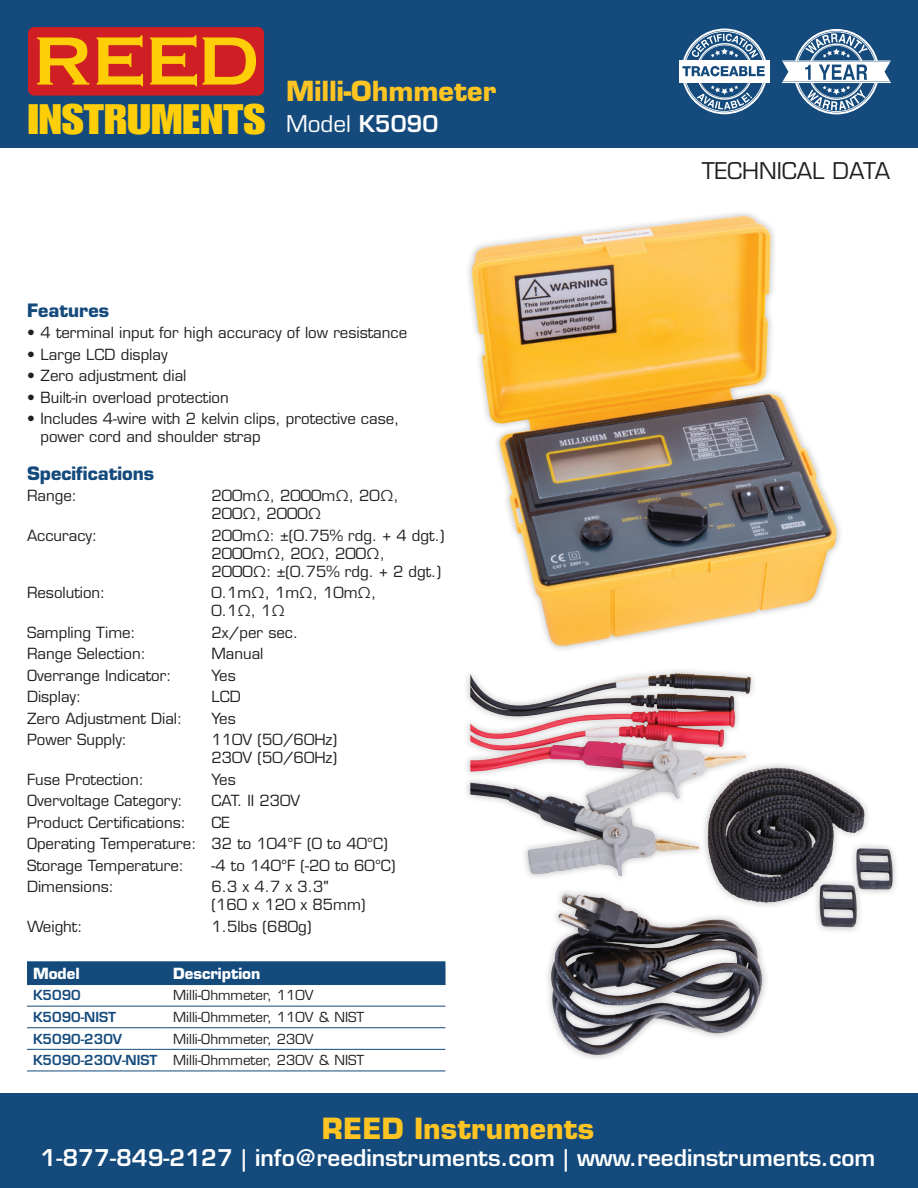
<style>
.page{position:relative;width:918px;height:1188px;background:#fff}
.page>*{position:absolute;margin:0;border:0;box-sizing:border-box;transform-origin:0 0}
.t1{font:41.7px "Impact LT Std";color:#fece08;scale:1.19 1}
.t2{font:700 28.5px "Eurostile LT Std";color:#fec422}
.t3{font:700 27px "Eurostile LT Std";color:#fec422}
.t4{font:600 22.5px "Eurostile LT Std";color:#fff}
.t5{font:22.5px "Eurostile LT Std";color:#231f20}
.t6{font:22.5px "Eurostile LT Std";color:#fff}
.t7{font:700 18px "Eurostile LT Std";color:#144a7c}
.t8{font:15px/18px "Eurostile LT Std";color:#231f20}
.t9{font:700 15px "Eurostile LT Std";color:#fff}
.t10{font:13.5px/21.6px "Eurostile LT Std";color:#231f20}
.t11{font:600 13.5px "Eurostile LT Std";color:#144a7c}
.s1{font-weight:600}
.s2{font-weight:600;color:#144a7c}
</style>
<div class="page">
<div style="left:0;top:0;width:918px;height:148px;background:#144a7c"></div>
<svg style="left:782px;top:29px;width:109px;height:85px"></svg>
<div style="left:28px;top:27px;width:236px;height:69px;background:#d01e25;border-radius:6px"></div>
<svg style="left:37px;top:37px;width:52px;height:48px"></svg>
<svg style="left:97px;top:35px;width:46px;height:51px"></svg>
<svg style="left:150px;top:35px;width:106px;height:51px"></svg>
<img style="left:472px;top:216px;width:365px;height:431px">
<div style="left:463px;top:666px;width:295px;height:217px;background:#231f20;opacity:.3"></div>
<img style="left:470px;top:673px;width:240px;height:44px">
<div style="left:701px;top:760px;width:199px;height:174px;background:#231f20;opacity:.3"></div>
<img style="left:708px;top:768px;width:71px;height:135px">
<div style="left:544px;top:887px;width:225px;height:175px;background:#231f20;opacity:.3"></div>
<img style="left:547px;top:893px;width:218px;height:164px">
<svg style="left:683px;top:83px;width:83px;height:31px"></svg>
<div style="left:679px;top:62px;width:91px;height:19px;background:#fff"></div>
<hr style="left:679px;top:60px;width:91px;height:1px;background:#fff">
<hr style="left:679px;top:82px;width:91px;height:1px;background:#fff">
<svg style="left:682px;top:29px;width:84px;height:47px"></svg>
<div style="left:27px;top:961px;width:419px;height:24px;background:#144a7c"></div>
<hr style="left:27px;top:984px;width:140px;height:1px;background:#144a7c">
<hr style="left:167px;top:984px;width:278px;height:1px;background:#144a7c">
<hr style="left:27px;top:1027px;width:140px;height:1px;background:#144a7c">
<hr style="left:167px;top:1027px;width:278px;height:1px;background:#144a7c">
<hr style="left:27px;top:1049px;width:140px;height:1px;background:#144a7c">
<hr style="left:167px;top:1049px;width:278px;height:1px;background:#144a7c">
<hr style="left:27px;top:1071px;width:140px;height:1px;background:#144a7c">
<hr style="left:167px;top:1071px;width:278px;height:1px;background:#144a7c">
<hr style="left:27px;top:1006px;width:140px;height:1px;background:#144a7c">
<hr style="left:167px;top:1006px;width:278px;height:1px;background:#144a7c">
<div style="left:0;top:1094px;width:918px;height:94px;background:#144a7c"></div>
<h3 class="t3" style="left:286px;top:75px;width:212px">Milli-Ohmmeter</h3>
<h1 class="t1" style="left:28px;top:95px;width:201px">INSTRUMENTS</h1>
<h3 class="t6" style="left:286px;top:110px;width:154px">Model <span class="s1">K5090</span></h3>
<p class="t7" style="left:27px;top:299px;width:84px">Features</p>
<p class="t8" style="left:27px;top:324px;width:382px">• 4 terminal input for high accuracy of low resistance</p>
<p class="t8" style="left:27px;top:346px;width:142px">• Large LCD display</p>
<p class="t8" style="left:27px;top:367px;width:161px">• Zero adjustment dial</p>
<p class="t8" style="left:27px;top:389px;width:203px">• Built-in overload protection</p>
<p class="t8" style="left:40px;top:410px;width:360px;text-indent:-14px">• Includes 4-wire with 2 kelvin clips, protective case, power cord and shoulder strap</p>
<p class="t7" style="left:27px;top:462px;width:129px">Specifications</p>
<p class="t8" style="left:27px;top:487px;width:52px">Range:</p>
<p class="t8" style="left:212px;top:487px;width:189px">200mΩ, 2000mΩ, 20Ω,<br>200Ω, 2000Ω</p>
<p class="t8" style="left:27px;top:526px;width:72px">Accuracy:</p>
<p class="t8" style="left:212px;top:526px;width:235px">200mΩ: ±(0.75% rdg. + 4 dgt.)<br>2000mΩ, 20Ω, 200Ω,<br>2000Ω: ±(0.75% rdg. + 2 dgt.)</p>
<p class="t8" style="left:27px;top:584px;width:80px">Resolution:</p>
<p class="t8" style="left:212px;top:584px;width:166px">0.1mΩ, 1mΩ, 10mΩ,<br>0.1Ω, 1Ω</p>
<p class="t8" style="left:27px;top:623px;width:110px">Sampling Time:</p>
<p class="t8" style="left:212px;top:623px;width:88px">2x/per sec.</p>
<p class="t8" style="left:27px;top:645px;width:120px">Range Selection:</p>
<p class="t8" style="left:212px;top:645px;width:54px">Manual</p>
<p class="t8" style="left:27px;top:666px;width:146px">Overrange Indicator:</p>
<p class="t8" style="left:212px;top:666px;width:26px">Yes</p>
<p class="t8" style="left:27px;top:688px;width:56px">Display:</p>
<p class="t8" style="left:212px;top:688px;width:31px">LCD</p>
<p class="t8" style="left:27px;top:710px;width:157px">Zero Adjustment Dial:</p>
<p class="t8" style="left:212px;top:710px;width:26px">Yes</p>
<p class="t8" style="left:27px;top:731px;width:102px">Power Supply:</p>
<p class="t8" style="left:212px;top:731px;width:127px">110V (50/60Hz)<br>230V (50/60Hz)</p>
<p class="t8" style="left:27px;top:771px;width:118px">Fuse Protection:</p>
<p class="t8" style="left:212px;top:771px;width:26px">Yes</p>
<p class="t8" style="left:27px;top:792px;width:157px">Overvoltage Category:</p>
<p class="t8" style="left:212px;top:792px;width:90px">CAT. II 230V</p>
<p class="t8" style="left:27px;top:814px;width:161px">Product Certifications:</p>
<p class="t8" style="left:27px;top:812px;width:362px;line-height:21.5px;text-indent:184px">CE<br>Operating Temperature: 32 to 104°F (0 to 40°C)<br>Storage Temperature:</p>
<p class="t8" style="left:212px;top:857px;width:186px">-4 to 140°F (-20 to 60°C)</p>
<p class="t8" style="left:27px;top:878px;width:88px">Dimensions:</p>
<p class="t8" style="left:212px;top:878px;width:156px">6.3 x 4.7 x 3.3" (160 x 120 x 85mm)</p>
<p class="t8" style="left:27px;top:918px;width:57px">Weight:</p>
<p class="t8" style="left:212px;top:918px;width:101px">1.5lbs (680g)</p>
<p class="t9" style="left:33px;top:964px;width:48px">Model</p>
<p class="t9" style="left:173px;top:964px;width:89px">Description</p>
<p class="t11" style="left:33px;top:987px;width:49px">K5090</p>
<p class="t10" style="left:173px;top:985px;width:142px">Milli-Ohmmeter, 110V</p>
<p class="t11" style="left:33px;top:1009px;width:85px">K5090-NIST</p>
<p class="t10" style="left:173px;top:1006px;width:193px">Milli-Ohmmeter, 110V &amp; NIST</p>
<p class="t11" style="left:33px;top:1030px;width:91px">K5090-230V</p>
<p class="t10" style="left:33px;top:1028px;width:333px;text-indent:140px">Milli-Ohmmeter, 230V<br><span class="s2">K5090-230V-NIST</span> Milli-Ohmmeter, 230V &amp; NIST</p>
<h3 class="t5" style="left:702px;top:157px;width:190px">TECHNICAL DATA</h3>
<h2 class="t2" style="left:322px;top:1111px;width:274px">REED Instruments</h2>
<h3 class="t4" style="left:41px;top:1144px;width:836px">1-877-849-2127 | info@reedinstruments.com | www.reedinstruments.com</h3>
</div>
